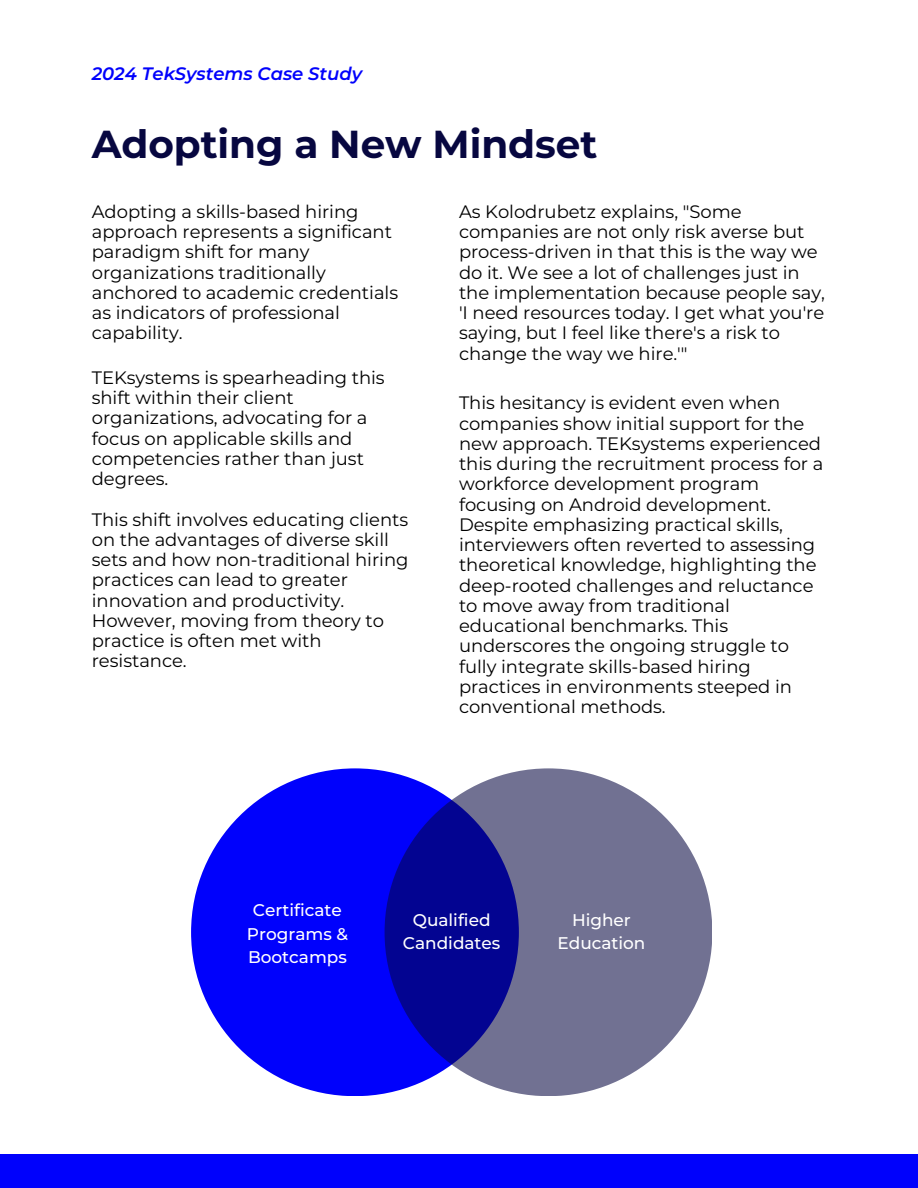
<style>
.page{position:relative;width:918px;height:1188px;background:#fff}
.page>*{position:absolute;margin:0;border:0;box-sizing:border-box;transform-origin:0 0}
.t1{font:700 39px "Montserrat";color:#070740}
.t2{font:18px/20.2px "Montserrat";color:#000}
.t3{font:italic 600 18px "Montserrat";color:#0001fc}
.t4{font:500 16.95px/23.1px "Montserrat";color:#fff;text-align:center}
</style>
<div class="page">
<div style="left:0;top:1155px;width:918px;height:33px;background:#0001fc"></div>
<div style="left:191px;top:768px;width:328px;height:328px;background:#0001fc;border-radius:50%"></div>
<svg style="left:385px;top:768px;width:327px;height:328px;background:#505191"></svg>
<h2 class="t3" style="left:92px;top:63px;width:272px">2024 TekSystems Case Study</h2>
<h2 class="t1" style="left:92px;top:120px;width:507px">Adopting a New Mindset</h2>
<h1 class="t2" style="left:92px;top:201px;width:308px">Adopting a skills-based hiring approach represents a significant paradigm shift for many organizations traditionally anchored to academic credentials as indicators of professional capability.</h1>
<p class="t2" style="left:92px;top:367px;width:294px">TEKsystems is spearheading this shift within their client organizations, advocating for a focus on applicable skills and competencies rather than just degrees.</p>
<p class="t2" style="left:92px;top:509px;width:318px">This shift involves educating clients on the advantages of diverse skill sets and how non-traditional hiring practices can lead to greater innovation and productivity.<br>However, moving from theory to practice is often met with resistance.</p>
<p class="t2" style="left:459px;top:201px;width:367px">As Kolodrubetz explains, "Some companies are not only risk averse but process-driven in that this is the way we do it. We see a lot of challenges just in the implementation because people say, 'I need resources today. I get what you're saying, but I feel like there's a risk to change the way we hire.'"</p>
<p class="t2" style="left:459px;top:393px;width:366px">This hesitancy is evident even when companies show initial support for the new approach. TEKsystems experienced this during the recruitment process for a workforce development program focusing on Android development.<br>Despite emphasizing practical skills, interviewers often reverted to assessing theoretical knowledge, highlighting the deep-rooted challenges and reluctance to move away from traditional educational benchmarks. This underscores the ongoing struggle to fully integrate skills-based hiring practices in environments steeped in conventional methods.</p>
<h2 class="t4" style="left:247px;top:899px;width:103px">Certificate<br>Programs &amp;<br>Bootcamps</h2>
<h2 class="t4" style="left:403px;top:909px;width:99px">Qualified<br>Candidates</h2>
<p class="t4" style="left:558px;top:909px;width:89px">Higher<br>Education</p>
</div>
